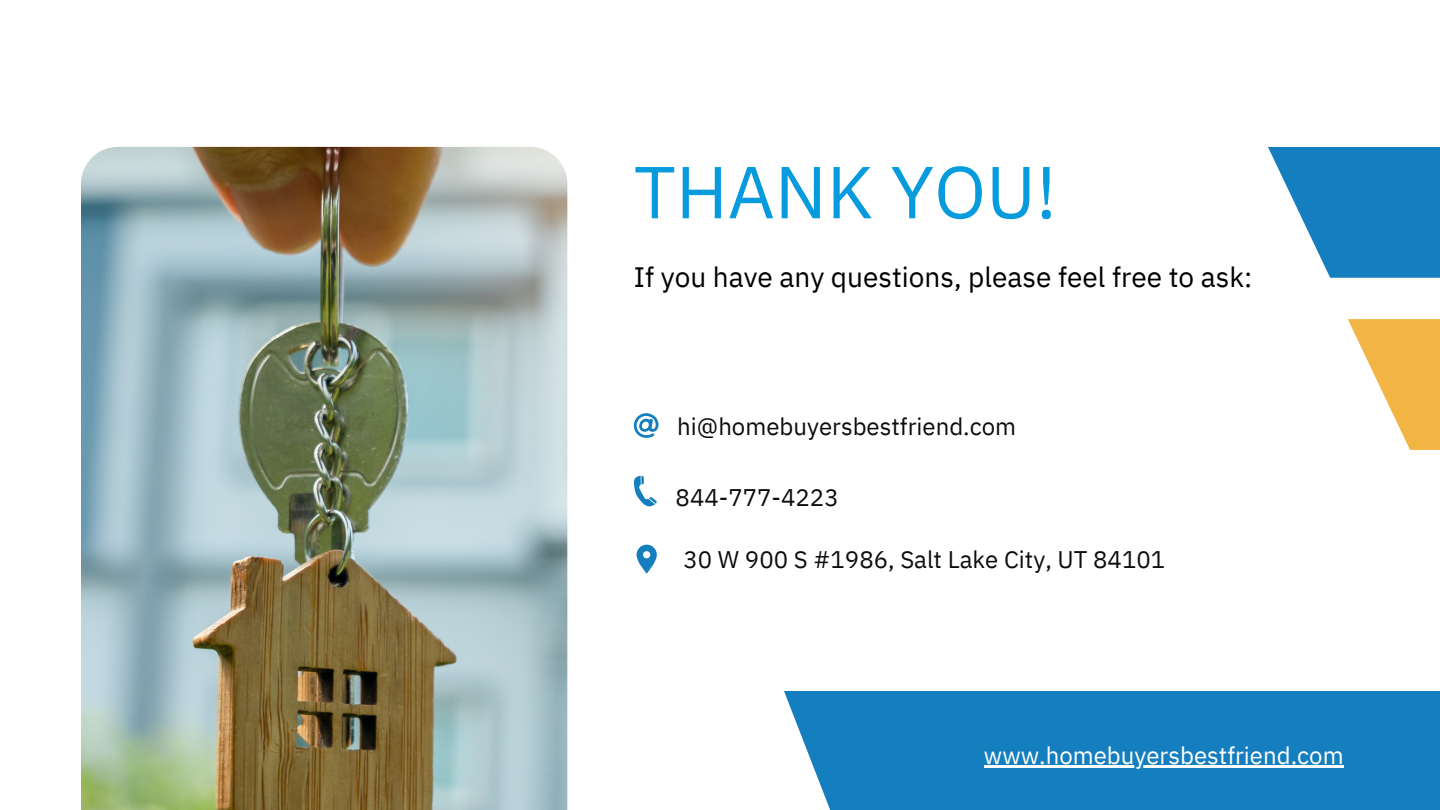
<style>
.page{position:relative;width:1440px;height:810px;background:#fff}
.page>*{position:absolute;margin:0;border:0;box-sizing:border-box;transform-origin:0 0}
.t1{font:73.4px "IBM Plex Sans";color:#059bdd}
.t2{font:28px "IBM Plex Sans";color:#000}
.t3{font:24px "IBM Plex Sans";color:#0d0d0d}
.t4{font:24px "IBM Plex Sans";color:#fff}
</style>
<div class="page">
<svg style="left:1268px;top:147px;width:172px;height:131px"></svg>
<svg style="left:1348px;top:319px;width:92px;height:131px;fill:#f2b544"></svg>
<div style="left:784px;top:691px;width:656px;height:119px;background:#157ebf"></div>
<img style="left:81px;top:147px;width:486px;height:663px">
<svg style="left:634px;top:413px;width:24px;height:25px"></svg>
<svg style="left:634px;top:476px;width:23px;height:31px"></svg>
<svg style="left:637px;top:545px;width:20px;height:29px"></svg>
<hr style="left:984px;top:765px;width:360px;height:2px;background:#fff">
<p class="t1" style="left:634px;top:143px;width:424px">THANK YOU!</p>
<p class="t2" style="left:634px;top:258px;width:620px">If you have any questions, please feel free to ask:</p>
<p class="t3" style="left:677px;top:411px;width:340px">hi@homebuyersbestfriend.com</p>
<p class="t3" style="left:676px;top:482px;width:165px">844-777-4223</p>
<p class="t3" style="left:683px;top:543px;width:483px">30 W 900 S #1986, Salt Lake City, UT 84101</p>
<p class="t4" style="left:984px;top:739px;width:361px">www.homebuyersbestfriend.com</p>
</div>
